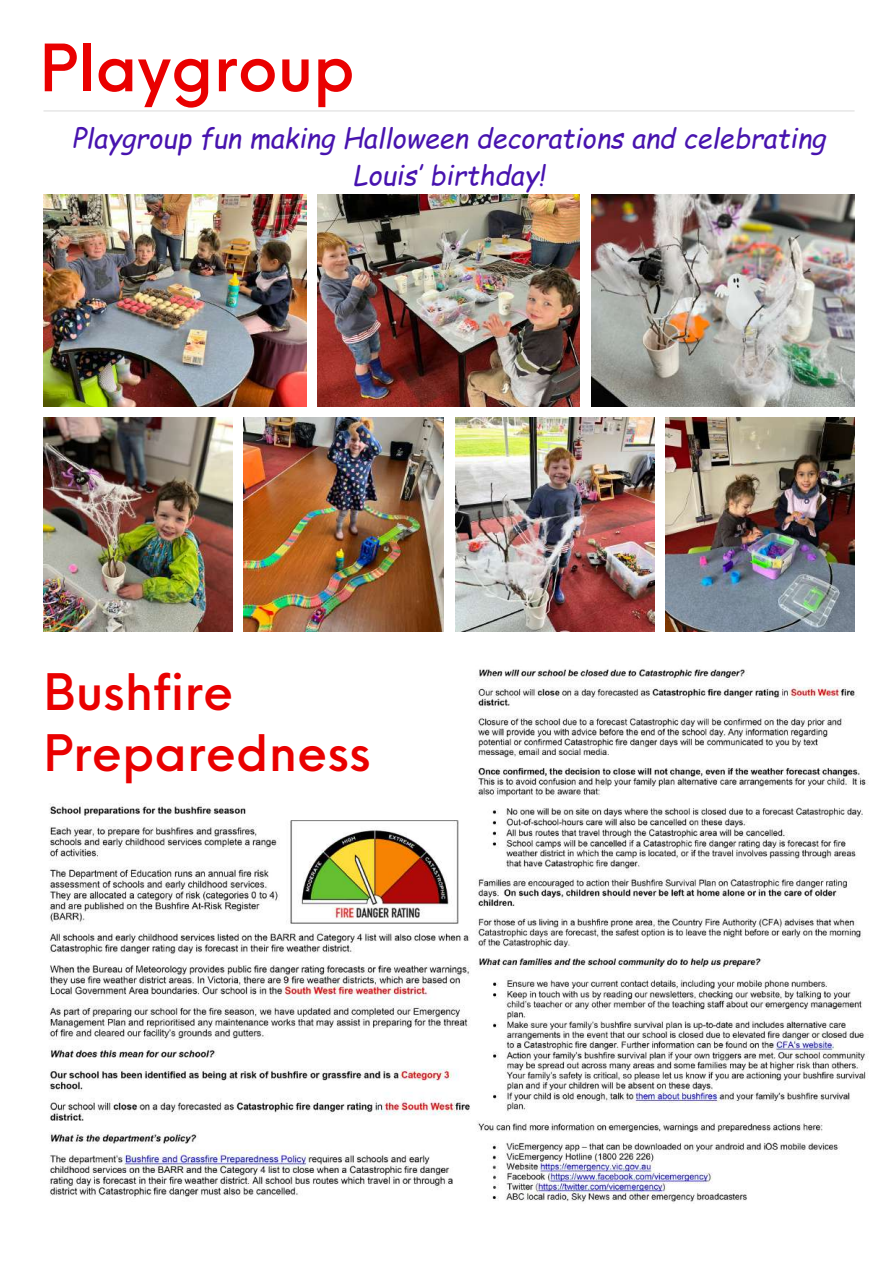
<style>
.page{position:relative;width:893px;height:1264px;background:#fff}
.page>*{position:absolute;margin:0;border:0;box-sizing:border-box;transform-origin:0 0}
.t1{font:500 63.6px "Neue Einstellung";color:#e90000}
.t2{font:500 49.05px/60.8px "Neue Einstellung";color:#e90000}
.t3{font:italic 27px/37px "Comic Sans MS";color:#4713af;text-align:center}
</style>
<div class="page">
<img style="left:43px;top:194px;width:263px;height:212px">
<img style="left:318px;top:194px;width:262px;height:212px">
<img style="left:591px;top:194px;width:263px;height:212px">
<img style="left:43px;top:418px;width:189px;height:213px">
<img style="left:244px;top:418px;width:200px;height:213px">
<img style="left:455px;top:418px;width:199px;height:213px">
<img style="left:665px;top:418px;width:189px;height:213px">
<hr style="left:43px;top:110px;width:811px;height:1px;background:#000">
<img style="left:49px;top:803px;width:421px;height:394px">
<img style="left:476px;top:669px;width:393px;height:533px">
<h1 class="t1" style="left:39px;top:11px;width:317px">Playgroup</h1>
<p class="t3" style="left:72px;top:119px;width:755px">Playgroup fun making Halloween decorations and celebrating<br>Louis’ birthday!</p>
<h2 class="t2" style="left:43px;top:657px;width:328px">Bushfire<br>Preparedness</h2>
</div>
